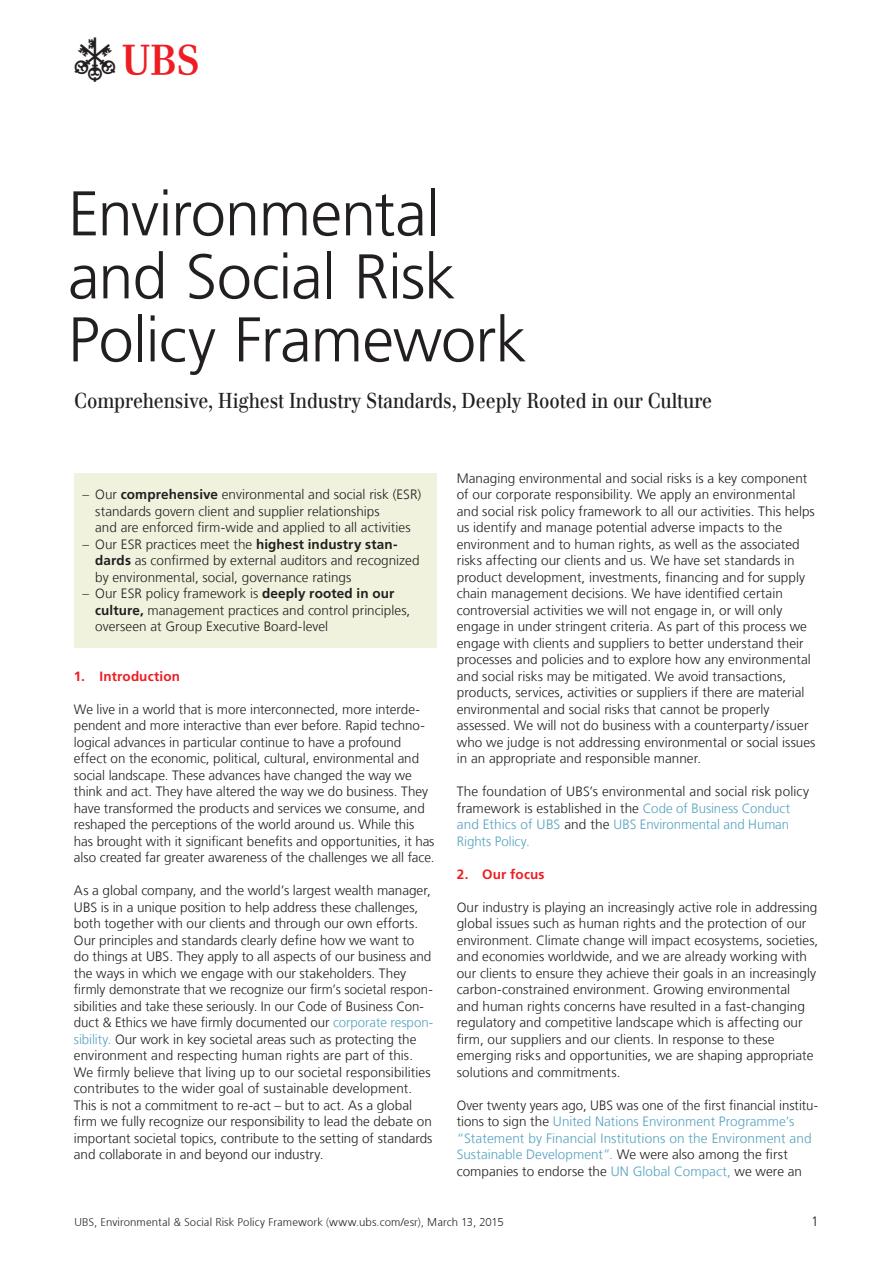
<style>
.page{position:relative;width:893px;height:1263px;background:#fff}
.page>*{position:absolute;margin:0;border:0;box-sizing:border-box;transform-origin:0 0}
.t1{font:300 63px/63px "Frutiger 45";letter-spacing:-.015em;color:#231f20}
.t2{font:44.55px "UB Ssemiextra";color:#231f20}
.t3{font:21px "UBS Headline";color:#231f20}
.t4{font:300 13.5px/16.5px "Frutiger LT Com";color:#231f20}
.t5{font:300 13.5px/16.5px "Frutiger LT Com";letter-spacing:.005em;color:#55a2c0}
.t6{font:700 13.5px "Frutiger LT Com";letter-spacing:.01em;color:#ee1d23}
.t7{font:300 11.25px "Frutiger 45";letter-spacing:.01em;color:#231f20}
.s1{font-size:30.75px;color:#ee1d23}
.s2{font-weight:700}
.s3{color:#55a2c0}
.s4{color:#231f20}
</style>
<div class="page">
<div style="left:74px;top:474px;width:363px;height:174px;background:#f0f2dd"></div>
<h2 class="t2" style="left:75px;top:37px;width:125px">a<span class="s1">b</span></h2>
<h1 class="t1" style="left:68px;top:182px;width:460px">Environmental and Social Risk<br>Policy Framework</h1>
<h3 class="t3" style="left:74px;top:388px;width:639px">Comprehensive, Highest Industry Standards, Deeply Rooted in our Culture</h3>
<p class="t4" style="left:95px;top:486px;width:328px;text-indent:-13px">– Our <span class="s2">comprehensive</span> environmental and social risk (ESR) standards govern client and supplier relationships<br>and are enforced firm-wide and applied to all activities</p>
<p class="t4" style="left:95px;top:536px;width:326px;text-indent:-13px">– Our ESR practices meet the <span class="s2">highest industry stan&shy;dards</span> as confirmed by external auditors and recognized by environmental, social, governance ratings</p>
<p class="t4" style="left:95px;top:585px;width:317px;text-indent:-13px">– Our ESR policy framework is <span class="s2">deeply rooted in our culture,</span> management practices and control principles, overseen at Group Executive Board-level</p>
<p class="t6" style="left:74px;top:668px;width:107px">1. Introduction</p>
<p class="t4" style="left:74px;top:701px;width:362px">We live in a world that is more interconnected, more interde&shy;pendent and more interactive than ever before. Rapid techno&shy;logical advances in particular continue to have a profound effect on the economic, political, cultural, environmental and social landscape. These advances have changed the way we think and act. They have altered the way we do business. They have transformed the products and services we consume, and reshaped the perceptions of the world around us. While this has brought with it significant benefits and opportunities, it has also created far greater awareness of the challenges we all face.</p>
<p class="t4" style="left:74px;top:882px;width:361px">As a global company, and the world’s largest wealth manager, UBS is in a unique position to help address these challenges, both together with our clients and through our own efforts.<br>Our principles and standards clearly define how we want to<br>do things at UBS. They apply to all aspects of our business and the ways in which we engage with our stakeholders. They firmly demonstrate that we recognize our firm’s societal respon&shy;sibilities and take these seriously. In our Code of Business Con&shy;duct &amp; Ethics we have firmly documented our <span class="s3">corporate respon&shy;sibility.</span> Our work in key societal areas such as protecting the environment and respecting human rights are part of this.<br>We firmly believe that living up to our societal responsibilities contributes to the wider goal of sustainable development.<br>This is not a commitment to re-act – but to act. As a global firm we fully recognize our responsibility to lead the debate on important societal topics, contribute to the setting of standards and collaborate in and beyond our industry.</p>
<p class="t4" style="left:457px;top:470px;width:360px">Managing environmental and social risks is a key component of our corporate responsibility. We apply an environmental and social risk policy framework to all our activities. This helps us identify and manage potential adverse impacts to the environment and to human rights, as well as the associated risks affecting our clients and us. We have set standards in product development, investments, financing and for supply chain management decisions. We have identified certain controversial activities we will not engage in, or will only engage in under stringent criteria. As part of this process we engage with clients and suppliers to better understand their processes and policies and to explore how any environmental and social risks may be mitigated. We avoid transactions, products, services, activities or suppliers if there are material environmental and social risks that cannot be properly assessed. We will not do business with a counterparty /issuer who we judge is not addressing environmental or social issues in an appropriate and responsible manner.</p>
<p class="t4" style="left:457px;top:783px;width:354px">The foundation of UBS’s environmental and social risk policy framework is established in the <span class="s3">Code of Business Conduct and Ethics of UBS</span> and the <span class="s3">UBS Environmental and Human Rights Policy.</span></p>
<p class="t6" style="left:457px;top:866px;width:89px">2. Our focus</p>
<p class="t4" style="left:457px;top:899px;width:363px">Our industry is playing an increasingly active role in addressing global issues such as human rights and the protection of our environment. Climate change will impact ecosystems, societies, and economies worldwide, and we are already working with our clients to ensure they achieve their goals in an increasingly carbon-constrained environment. Growing environmental<br>and human rights concerns have resulted in a fast-changing regulatory and competitive landscape which is affecting our firm, our suppliers and our clients. In response to these emerging risks and opportunities, we are shaping appropriate solutions and commitments.</p>
<p class="t5" style="left:457px;top:1097px;width:363px"><span class="s4">Over twenty years ago, UBS was one of the first financial institu&shy;tions to sign the</span> United Nations Environment Programme’s “Statement by Financial Institutions on the Environment and Sustainable Development”. <span class="s4">We were also among the first companies to endorse the</span> UN Global Compact, <span class="s4">we were an</span></p>
<p class="t7" style="left:74px;top:1215px;width:431px">UBS, Environmental &amp; Social Risk Policy Framework (www.ubs.com/esr), March 13, 2015</p>
<p class="t4" style="left:811px;top:1213px;width:9px">1</p>
</div>
